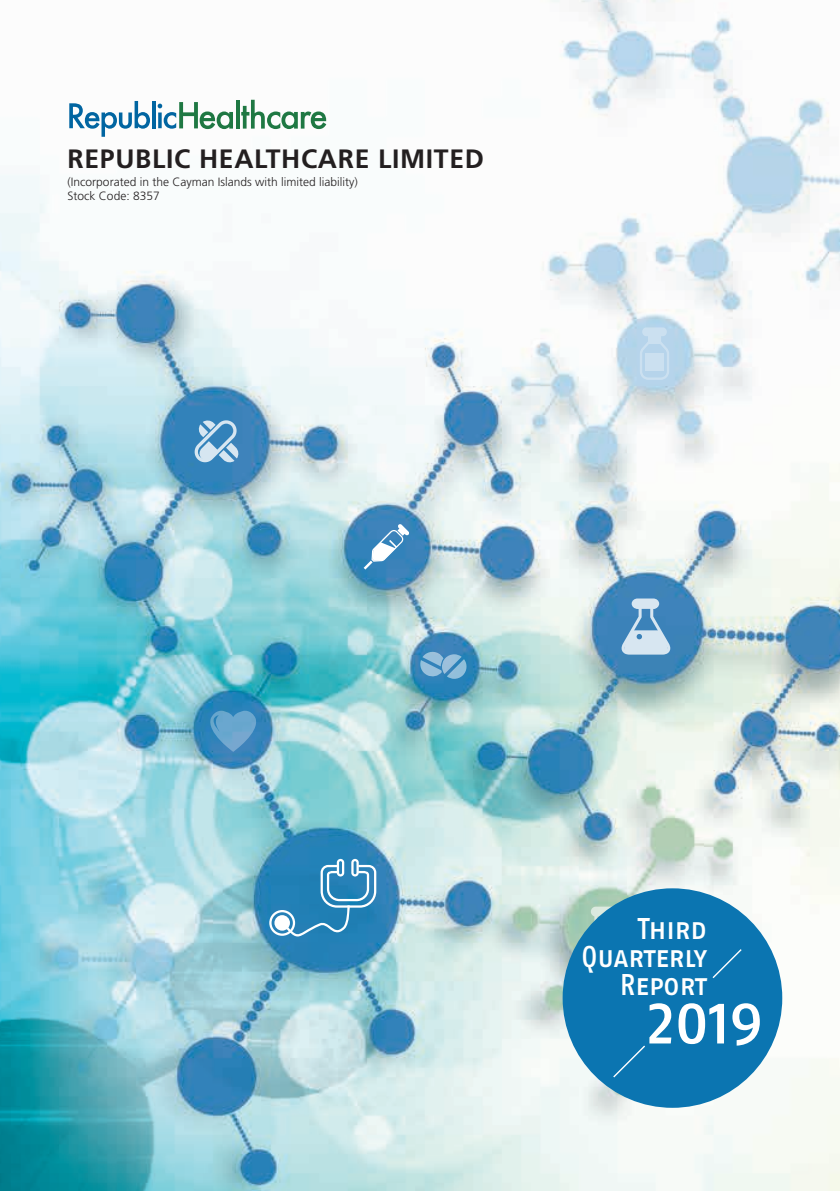
<style>
.page{position:relative;width:840px;height:1191px;background:#fff}
.page>*{position:absolute;margin:0;border:0;box-sizing:border-box;transform-origin:0 0}
.t1{font:60px "Fago No Lf Med Caps";color:#fff}
.t2{font:30px/28px "Fago No Lf Med Caps";letter-spacing:-.01em;color:#fff;text-align:right;scale:.9 1}
.t3{font:700 26.6px "Frutiger LT Std";letter-spacing:.025em;color:#231f20}
.t4{font:300 12px/14.4px "Frutiger LT Std";color:#231f20}
</style>
<div class="page">
<img style="left:0;top:0;width:839px;height:1191px">
<svg style="left:69px;top:101px;width:81px;height:36px"></svg>
<hr style="left:152px;top:101px;width:3px;height:27px;background:#0165a1">
<svg style="left:157px;top:102px;width:76px;height:27px"></svg>
<hr style="left:236px;top:100px;width:3px;height:29px;background:#1f7843">
<svg style="left:241px;top:100px;width:85px;height:29px"></svg>
<svg style="left:194px;top:420px;width:44px;height:42px;background:#80b1d3"></svg>
<svg style="left:363px;top:524px;width:46px;height:45px"></svg>
<svg style="left:621px;top:598px;width:49px;height:56px;background:#89b4d5"></svg>
<svg style="left:590px;top:906px;width:21px;height:18px"></svg>
<svg style="left:269px;top:859px;width:107px;height:77px;background:#4493c0"></svg>
<svg style="left:639px;top:327px;width:29px;height:53px;background:#c1daed"></svg>
<svg style="left:210px;top:710px;width:46px;height:42px;background:#589ac7"></svg>
<svg style="left:420px;top:652px;width:46px;height:27px"></svg>
<div style="left:562px;top:888px;width:219px;height:219px;background:#0b75b1;border-radius:50%"></div>
<svg style="left:613px;top:1045px;width:32px;height:33px"></svg>
<svg style="left:712px;top:949px;width:30px;height:30px"></svg>
<h3 class="t3" style="left:68px;top:143px;width:417px">REPUBLIC HEALTHCARE LIMITED</h3>
<p class="t4" style="left:68px;top:175px;width:292px">(Incorporated in the Cayman Islands with limited liability)<br>Stock Code: 8357</p>
<h2 class="t2" style="left:581px;top:914px;width:141px">Third<br>Quarterly<br>Report</h2>
<h1 class="t1" style="left:646px;top:988px;width:118px">2019</h1>
</div>
